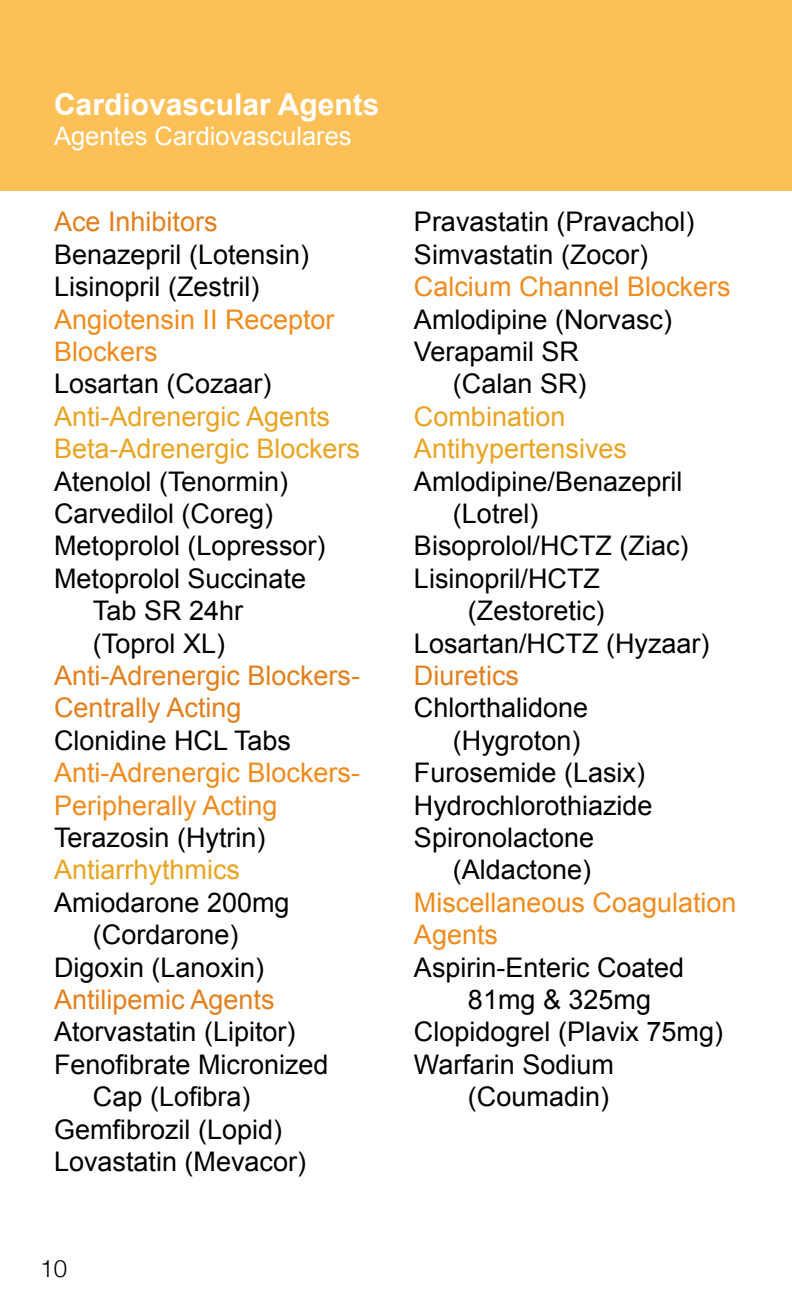
<style>
.page{position:relative;width:792px;height:1296px;background:#fff}
.page>*{position:absolute;margin:0;border:0;box-sizing:border-box;transform-origin:0 0}
.t1{font:700 30px "Arial";color:#fff}
.t2{font:27px/32.4px "Arial";color:#000}
.t3{font:27px/32.4px "Arial";color:#f08b1d}
.t4{font:27px/32.4px "Arial";color:#eaa422}
.t5{font:27px/32.4px "Arial";color:#e37f1c}
.t6{font:25.5px "Arial";color:#fff}
.t7{font:300 24px "Helvetica Neue";color:#000}
</style>
<div class="page">
<div style="left:0;top:0;width:792px;height:190px;background:#fdc057"></div>
<p class="t1" style="left:54px;top:84px;width:327px">Cardiovascular Agents</p>
<p class="t6" style="left:54px;top:120px;width:299px">Agentes Cardiovasculares</p>
<p class="t5" style="left:54px;top:206px;width:165px">Ace Inhibitors</p>
<p class="t2" style="left:54px;top:238px;width:257px">Benazepril (Lotensin)<br>Lisinopril (Zestril)</p>
<p class="t3" style="left:54px;top:303px;width:282px">Angiotensin II Receptor<br>Blockers</p>
<p class="t2" style="left:54px;top:368px;width:219px">Losartan (Cozaar)</p>
<p class="t4" style="left:54px;top:400px;width:308px">Anti-Adrenergic Agents<br>Beta-Adrenergic Blockers</p>
<p class="t2" style="left:54px;top:465px;width:236px">Atenolol (Tenormin)</p>
<p class="t2" style="left:54px;top:498px;width:221px">Carvedilol (Coreg)</p>
<p class="t2" style="left:54px;top:530px;width:273px">Metoprolol (Lopressor)</p>
<p class="t2" style="left:54px;top:562px;width:254px">Metoprolol Succinate</p>
<p class="t2" style="left:93px;top:595px;width:152px">Tab SR 24hr</p>
<p class="t2" style="left:93px;top:627px;width:134px">(Toprol XL)</p>
<p class="t5" style="left:54px;top:660px;width:308px">Anti-Adrenergic Blockers-<br>Centrally Acting</p>
<p class="t2" style="left:54px;top:724px;width:239px">Clonidine HCL Tabs</p>
<p class="t3" style="left:54px;top:757px;width:308px">Anti-Adrenergic Blockers-<br>Peripherally Acting</p>
<p class="t2" style="left:54px;top:822px;width:213px">Terazosin (Hytrin)</p>
<p class="t4" style="left:54px;top:854px;width:188px">Antiarrhythmics</p>
<p class="t2" style="left:54px;top:886px;width:237px">Amiodarone 200mg</p>
<p class="t2" style="left:93px;top:919px;width:147px">(Cordarone)</p>
<p class="t2" style="left:54px;top:951px;width:212px">Digoxin (Lanoxin)</p>
<p class="t5" style="left:54px;top:984px;width:222px">Antilipemic Agents</p>
<p class="t2" style="left:54px;top:1016px;width:243px">Atorvastatin (Lipitor)</p>
<p class="t2" style="left:54px;top:1048px;width:276px">Fenofibrate Micronized</p>
<p class="t2" style="left:93px;top:1081px;width:159px">Cap (Lofibra)</p>
<p class="t2" style="left:54px;top:1113px;width:230px">Gemfibrozil (Lopid)</p>
<p class="t2" style="left:54px;top:1146px;width:254px">Lovastatin (Mevacor)</p>
<p class="t7" style="left:40px;top:1249px;width:28px">10</p>
<p class="t2" style="left:414px;top:206px;width:282px">Pravastatin (Pravachol)<br>Simvastatin (Zocor)</p>
<p class="t3" style="left:414px;top:271px;width:318px">Calcium Channel Blockers</p>
<p class="t2" style="left:414px;top:303px;width:260px">Amlodipine (Norvasc)</p>
<p class="t2" style="left:414px;top:336px;width:167px">Verapamil SR</p>
<p class="t2" style="left:453px;top:368px;width:135px">(Calan SR)</p>
<p class="t4" style="left:414px;top:400px;width:215px">Combination<br>Antihypertensives</p>
<p class="t2" style="left:414px;top:465px;width:270px">Amlodipine/Benazepril</p>
<p class="t2" style="left:453px;top:498px;width:87px">(Lotrel)</p>
<p class="t2" style="left:414px;top:530px;width:276px">Bisoprolol/HCTZ (Ziac)</p>
<p class="t2" style="left:414px;top:562px;width:188px">Lisinopril/HCTZ</p>
<p class="t2" style="left:468px;top:595px;width:138px">(Zestoretic)</p>
<p class="t2" style="left:414px;top:627px;width:297px">Losartan/HCTZ (Hyzaar)</p>
<p class="t5" style="left:414px;top:660px;width:107px">Diuretics</p>
<p class="t2" style="left:414px;top:692px;width:176px">Chlorthalidone</p>
<p class="t2" style="left:453px;top:724px;width:129px">(Hygroton)</p>
<p class="t2" style="left:414px;top:757px;width:233px">Furosemide (Lasix)</p>
<p class="t2" style="left:414px;top:789px;width:240px">Hydrochlorothiazide</p>
<p class="t2" style="left:414px;top:822px;width:182px">Spironolactone</p>
<p class="t2" style="left:453px;top:854px;width:140px">(Aldactone)</p>
<p class="t3" style="left:414px;top:886px;width:324px">Miscellaneous Coagulation<br>Agents</p>
<p class="t2" style="left:414px;top:951px;width:272px">Aspirin-Enteric Coated</p>
<p class="t2" style="left:468px;top:984px;width:185px">81mg &amp; 325mg</p>
<p class="t2" style="left:414px;top:1016px;width:311px">Clopidogrel (Plavix 75mg)</p>
<p class="t2" style="left:414px;top:1048px;width:202px">Warfarin Sodium</p>
<p class="t2" style="left:468px;top:1081px;width:143px">(Coumadin)</p>
</div>
